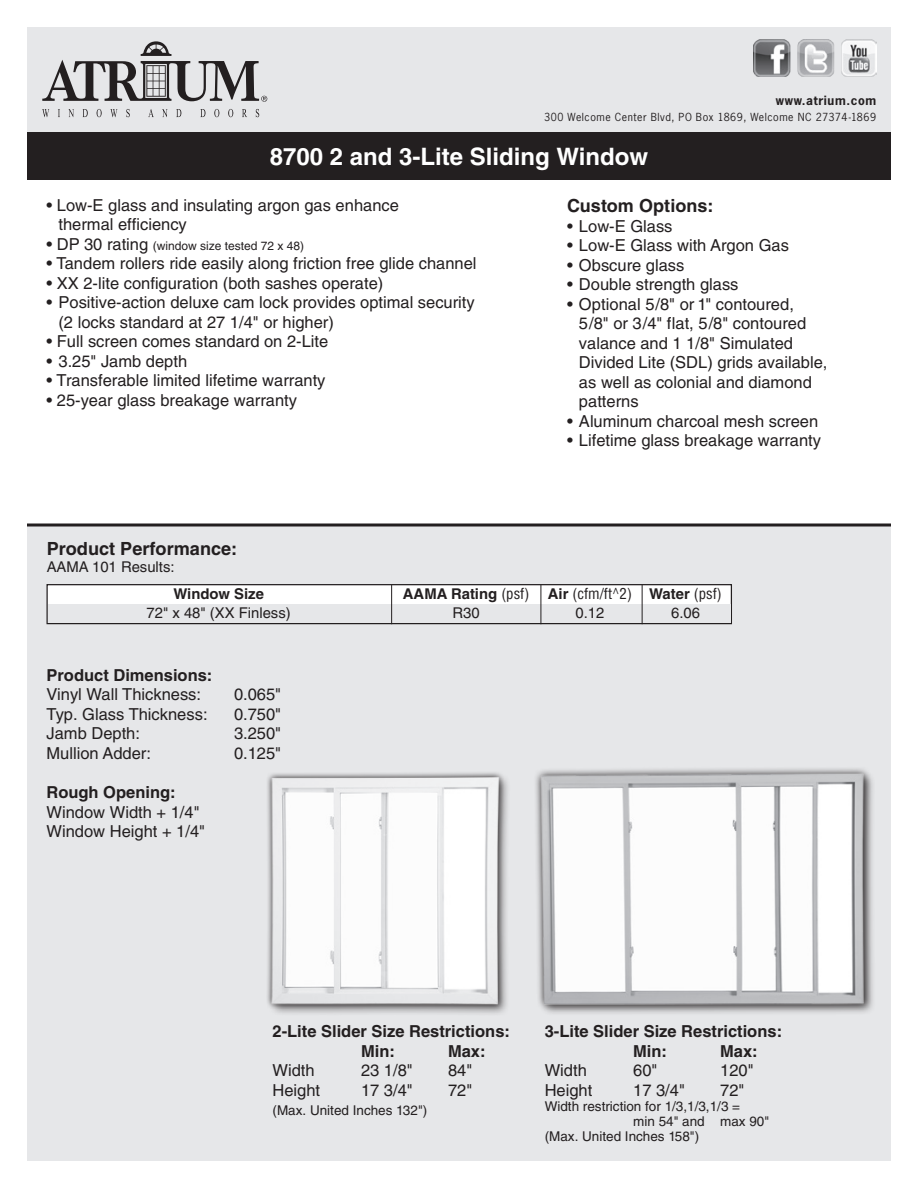
<style>
.page{position:relative;width:918px;height:1188px;background:#fff}
.page>*{position:absolute;margin:0;border:0;box-sizing:border-box;transform-origin:0 0}
.t1{font:700 24px "Helvetica";color:#fff}
.t2{font:700 18.15px "Helvetica";color:#231f20}
.t3{font:700 18px "Helvetica";color:#231f20}
.t4{font:16.5px/19.5px "Helvetica";color:#231f20}
.t5{font:700 16.5px/19.5px "Helvetica";color:#231f20}
.t6{font:14.85px "Helvetica";color:#231f20}
.t7{font:condensed 14.85px "Helvetica";color:#231f20}
.t8{font:700 14.85px "Helvetica";color:#231f20}
.t9{font:13.5px "Helvetica";color:#231f20}
.t10{font:12px "Helvetica";color:#231f20}
.t11{font:700 12px "News Gothic Std";letter-spacing:.05em;color:#231f20}
.t12{font:10.5px "News Gothic Std";letter-spacing:.05em;color:#231f20}
.s1{font-size:16.5px}
.s2{font-weight:700;font-stretch:normal}
</style>
<div class="page">
<div style="left:27px;top:27px;width:864px;height:109px;background:#e6e7e9"></div>
<div style="left:27px;top:132px;width:864px;height:7px;background:#231f20"></div>
<svg style="left:42px;top:41px;width:225px;height:76px"></svg>
<img style="left:753px;top:40px;width:123px;height:36px">
<div style="left:27px;top:136px;width:864px;height:44px;background:#231f20"></div>
<div style="left:27px;top:525px;width:864px;height:636px;background:#e6e7e9"></div>
<div style="left:47px;top:585px;width:684px;height:39px;background:#fff"></div>
<div style="left:46px;top:584px;width:686px;height:40px;border:1px solid #231f20"></div>
<div style="left:48px;top:604px;width:682px;height:19px;background:#e6e7e9"></div>
<hr style="left:391px;top:585px;width:1px;height:39px;background:#231f20">
<hr style="left:541px;top:585px;width:1px;height:39px;background:#231f20">
<hr style="left:642px;top:585px;width:1px;height:39px;background:#231f20">
<hr style="left:27px;top:524px;width:864px;height:2px;background:#231f20">
<img style="left:267px;top:772px;width:241px;height:242px">
<img style="left:535px;top:768px;width:338px;height:246px">
<p class="t11" style="left:776px;top:92px;width:102px">www.atrium.com</p>
<p class="t12" style="left:544px;top:111px;width:333px">300 Welcome Center Blvd, PO Box 1869, Welcome NC 27374-1869</p>
<h1 class="t1" style="left:270px;top:142px;width:380px">8700 2 and 3-Lite Sliding Window</h1>
<p class="t4" style="left:58px;top:195px;width:342px;text-indent:-12px">• Low-E glass and insulating argon gas enhance thermal efficiency</p>
<p class="t10" style="left:46px;top:239px;width:259px"><span class="s1">• DP 30 rating</span> (window size tested 72 x 48)</p>
<p class="t4" style="left:46px;top:254px;width:432px">• Tandem rollers ride easily along friction free glide channel</p>
<p class="t4" style="left:46px;top:273px;width:338px">• XX 2-lite configuration (both sashes operate)</p>
<p class="t4" style="left:58px;top:293px;width:418px;text-indent:-12px">• Positive-action deluxe cam lock provides optimal security (2 locks standard at 27 1/4" or higher)</p>
<p class="t4" style="left:46px;top:332px;width:283px">• Full screen comes standard on 2-Lite</p>
<p class="t4" style="left:46px;top:351px;width:142px">• 3.25" Jamb depth</p>
<p class="t4" style="left:46px;top:371px;width:281px">• Transferable limited lifetime warranty</p>
<p class="t4" style="left:46px;top:390px;width:252px">• 25-year glass breakage warranty</p>
<p class="t3" style="left:567px;top:195px;width:148px">Custom Options:</p>
<p class="t4" style="left:567px;top:216px;width:107px">• Low-E Glass</p>
<p class="t4" style="left:567px;top:235px;width:223px">• Low-E Glass with Argon Gas</p>
<p class="t4" style="left:567px;top:255px;width:119px">• Obscure glass</p>
<p class="t4" style="left:567px;top:274px;width:173px">• Double strength glass</p>
<p class="t4" style="left:579px;top:294px;width:250px;text-indent:-12px">• Optional 5/8" or 1" contoured,<br>5/8" or 3/4" flat, 5/8" contoured valance and 1 1/8" Simulated<br>Divided Lite (SDL) grids available, as well as colonial and diamond patterns</p>
<p class="t4" style="left:567px;top:411px;width:253px">• Aluminum charcoal mesh screen</p>
<p class="t4" style="left:567px;top:430px;width:256px">• Lifetime glass breakage warranty</p>
<p class="t2" style="left:47px;top:538px;width:192px">Product Performance:</p>
<p class="t6" style="left:47px;top:558px;width:129px">AAMA 101 Results:</p>
<p class="t8" style="left:173px;top:585px;width:92px">Window Size</p>
<p class="t7" style="left:403px;top:585px;width:320px"><span class="s2">AAMA Rating</span> (psf) <span class="s2">Air</span> (cfm/ft^2) <span class="s2">Water</span> (psf)</p>
<p class="t6" style="left:147px;top:604px;width:146px">72" x 48" (XX Finless)</p>
<p class="t6" style="left:453px;top:604px;width:29px">R30</p>
<p class="t6" style="left:575px;top:604px;width:30px">0.12</p>
<p class="t6" style="left:671px;top:604px;width:30px">6.06</p>
<p class="t5" style="left:46px;top:665px;width:167px">Product Dimensions:</p>
<p class="t4" style="left:46px;top:685px;width:156px">Vinyl Wall Thickness:</p>
<p class="t4" style="left:234px;top:685px;width:49px">0.065"</p>
<p class="t4" style="left:46px;top:704px;width:163px">Typ. Glass Thickness:</p>
<p class="t4" style="left:234px;top:704px;width:49px">0.750"</p>
<p class="t4" style="left:46px;top:724px;width:95px">Jamb Depth:</p>
<p class="t4" style="left:234px;top:724px;width:49px">3.250"</p>
<p class="t4" style="left:46px;top:743px;width:106px">Mullion Adder:</p>
<p class="t4" style="left:234px;top:743px;width:49px">0.125"</p>
<p class="t5" style="left:46px;top:782px;width:131px">Rough Opening:</p>
<p class="t4" style="left:46px;top:802px;width:160px">Window Width + 1/4"<br>Window Height + 1/4"</p>
<p class="t5" style="left:361px;top:1022px;width:150px;text-indent:-89px">2-Lite Slider Size Restrictions:<br>Min:</p>
<p class="t5" style="left:448px;top:1041px;width:39px">Max:</p>
<p class="t5" style="left:633px;top:1022px;width:150px;text-indent:-89px">3-Lite Slider Size Restrictions:<br>Min:</p>
<p class="t5" style="left:720px;top:1041px;width:39px">Max:</p>
<p class="t4" style="left:273px;top:1061px;width:44px">Width</p>
<p class="t4" style="left:361px;top:1061px;width:53px">23 1/8"</p>
<p class="t4" style="left:448px;top:1061px;width:26px">84"</p>
<p class="t4" style="left:273px;top:1080px;width:49px">Height</p>
<p class="t4" style="left:361px;top:1080px;width:53px">17 3/4"</p>
<p class="t4" style="left:448px;top:1080px;width:26px">72"</p>
<p class="t9" style="left:273px;top:1103px;width:156px">(Max. United Inches 132")</p>
<p class="t4" style="left:545px;top:1061px;width:44px">Width</p>
<p class="t4" style="left:633px;top:1061px;width:26px">60"</p>
<p class="t4" style="left:720px;top:1061px;width:35px">120"</p>
<p class="t4" style="left:545px;top:1080px;width:49px">Height</p>
<p class="t4" style="left:633px;top:1080px;width:53px">17 3/4"</p>
<p class="t4" style="left:720px;top:1080px;width:26px">72"</p>
<p class="t9" style="left:545px;top:1098px;width:197px">Width restriction for 1/3,1/3,1/3 =</p>
<p class="t9" style="left:633px;top:1113px;width:138px">min 54" and max 90"</p>
<p class="t9" style="left:545px;top:1128px;width:156px">(Max. United Inches 158")</p>
</div>
